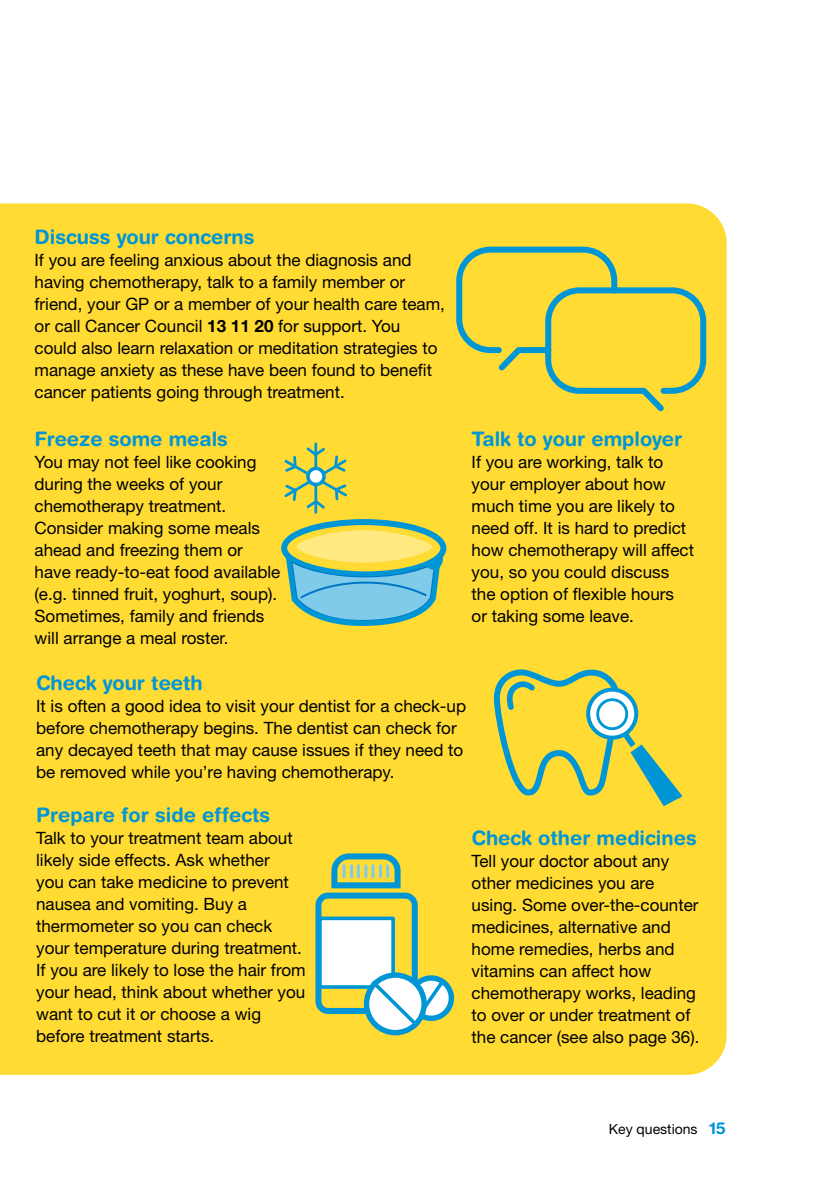
<style>
.page{position:relative;width:840px;height:1191px;background:#fff}
.page>*{position:absolute;margin:0;border:0;box-sizing:border-box;transform-origin:0 0}
.t1{font:700 20px "Helvetica Rounded LT Std";color:#0096d6}
.t2{font:17px/22px "Helvetica Neue LT Std";color:#000}
.t3{font:14px "Helvetica Neue LT Std";color:#000}
.s1{font-weight:700}
.s2{font-family:"Helvetica Rounded LT Std";font-weight:700;font-size:16.4px;color:#0096d6}
</style>
<div class="page">
<div style="left:0;top:203px;width:726px;height:871px;background:#ffdb33"></div>
<hr style="left:314px;top:444px;width:3px;height:68px;background:#0096d6">
<svg style="left:282px;top:445px;width:67px;height:66px;background:#d2ce4f"></svg>
<svg style="left:308px;top:468px;width:16px;height:16px"></svg>
<div style="left:306px;top:467px;width:19px;height:19px;border:3px solid #0096d6;border-radius:50%"></div>
<svg style="left:453px;top:244px;width:255px;height:173px;background:#e2d344"></svg>
<svg style="left:284px;top:522px;width:159px;height:53px"></svg>
<div style="left:281px;top:519px;width:165px;height:59px;border:6px solid #0096d6;border-radius:50%"></div>
<div style="left:296px;top:530px;width:136px;height:32px;background:#ffe980;border-radius:50%"></div>
<svg style="left:282px;top:550px;width:161px;height:145px;background:#c5cf71"></svg>
<svg style="left:490px;top:666px;width:196px;height:144px;background:#d3d058"></svg>
<div style="left:315px;top:892px;width:102px;height:122px;border:6px solid #0096d6;border-radius:10px"></div>
<div style="left:318px;top:916px;width:76px;height:72px;background:#fff;border:4px solid #0096d6"></div>
<svg style="left:328px;top:850px;width:75px;height:41px;background:#9dc27a"></svg>
<svg style="left:361px;top:969px;width:93px;height:69px"></svg>
<p class="t1" style="left:35px;top:224px;width:221px">Discuss your concerns</p>
<p class="t2" style="left:35px;top:248px;width:411px">If you are feeling anxious about the diagnosis and having chemotherapy, talk to a family member or friend, your GP or a member of your health care team, or call Cancer Council <span class="s1">13 11 20</span> for support. You could also learn relaxation or meditation strategies to manage anxiety as these have been found to benefit cancer patients going through treatment.</p>
<p class="t1" style="left:35px;top:426px;width:195px">Freeze some meals</p>
<p class="t2" style="left:35px;top:450px;width:247px">You may not feel like cooking during the weeks of your chemotherapy treatment.<br>Consider making some meals ahead and freezing them or have ready-to-eat food available (e.g. tinned fruit, yoghurt, soup).<br>Sometimes, family and friends will arrange a meal roster.</p>
<p class="t1" style="left:471px;top:426px;width:212px">Talk to your employer</p>
<p class="t2" style="left:471px;top:450px;width:224px">If you are working, talk to your employer about how much time you are likely to need off. It is hard to predict how chemotherapy will affect you, so you could discuss the option of flexible hours<br>or taking some leave.</p>
<p class="t1" style="left:36px;top:671px;width:168px">Check your teeth</p>
<p class="t2" style="left:36px;top:695px;width:431px">It is often a good idea to visit your dentist for a check-up before chemotherapy begins. The dentist can check for any decayed teeth that may cause issues if they need to be removed while you’re having chemotherapy.</p>
<p class="t1" style="left:36px;top:803px;width:235px">Prepare for side effects</p>
<p class="t2" style="left:36px;top:827px;width:271px">Talk to your treatment team about likely side effects. Ask whether<br>you can take medicine to prevent nausea and vomiting. Buy a thermometer so you can check your temperature during treatment.<br>If you are likely to lose the hair from your head, think about whether you want to cut it or choose a wig before treatment starts.</p>
<p class="t1" style="left:471px;top:826px;width:226px">Check other medicines</p>
<p class="t2" style="left:471px;top:850px;width:229px">Tell your doctor about any other medicines you are using. Some over-the-counter medicines, alternative and home remedies, herbs and vitamins can affect how chemotherapy works, leading to over or under treatment of the cancer (see also page 36).</p>
<p class="t3" style="left:608px;top:1120px;width:118px">Key questions <span class="s2">15</span></p>
</div>
